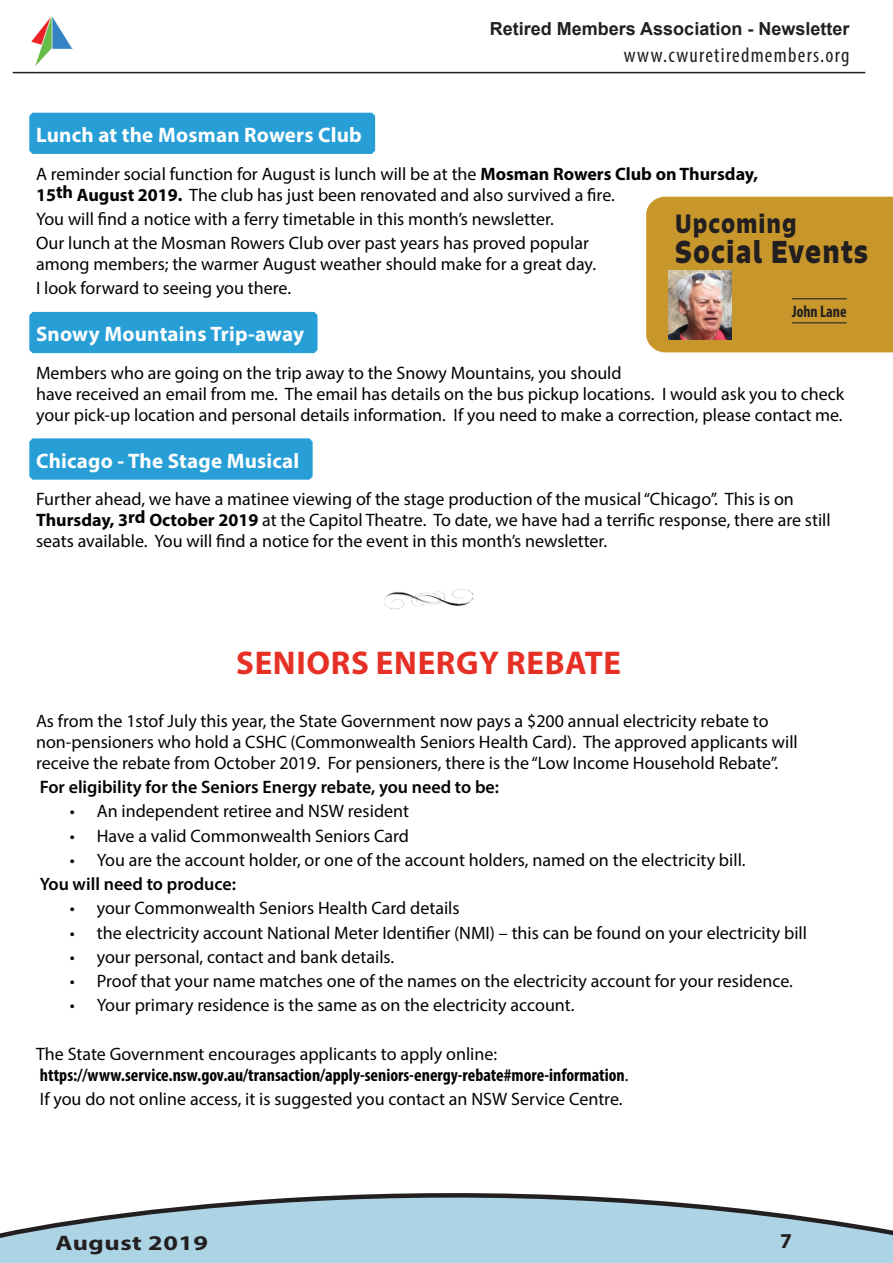
<style>
.page{position:relative;width:893px;height:1263px;background:#fff}
.page>*{position:absolute;margin:0;border:0;box-sizing:border-box;transform-origin:0 0}
.Major_Header_Size{font:700 33px "Myriad Pro";letter-spacing:.02em;color:#e63025}
.Photo_Caption{font:700 30.45px "Signo";letter-spacing:.04em;color:#231f20;scale:.93 1}
.Photo_Caption-2{font:700 25.5px "Signo";letter-spacing:.04em;color:#231f20;scale:.93 1}
.t1{font:700 21.3px "Myriad Pro";color:#231f20}
.Article_Item_Header{font:700 21px "Myriad Pro";letter-spacing:.01em;color:#fff}
.t2{font:condensed 21px "Myriad Pro";letter-spacing:.06em;color:#231f20}
.t3{font:700 21px "Myriad Pro";letter-spacing:.02em;color:#231f20;scale:1.25 1}
.Article_Paragraph{font:18px/21px "Myriad Pro";color:#020304}
.Article_Paragraph-2{font:700 condensed 18px/21px "Myriad Pro";color:#020304}
.Article_Paragraph-3{font:600 18px "Myriad Pro";color:#020304}
.t4{font:700 18px "Arial";color:#231f20}
.Photo_Caption-3{font:700 condensed 16.8px "Myriad Pro";color:#231f20;scale:.93 1}
.s1{font-weight:700}
.s2{font-weight:400;font-stretch:normal}
</style>
<div class="page">
<hr style="left:13px;top:72px;width:852px;height:1px;background:#231f20">
<img style="left:32px;top:17px;width:40px;height:49px">
<svg style="left:0;top:1193px;width:893px;height:70px"></svg>
<div style="left:646px;top:196px;width:247px;height:157px;background:#c8972c"></div>
<hr style="left:792px;top:298px;width:55px;height:1px;background:#231f20">
<hr style="left:792px;top:322px;width:55px;height:1px;background:#231f20">
<img style="left:669px;top:271px;width:62px;height:68px">
<div style="left:29px;top:113px;width:346px;height:41px;background:#279fd6"></div>
<div style="left:29px;top:312px;width:288px;height:41px;background:#279fd6"></div>
<div style="left:29px;top:438px;width:284px;height:42px;background:#279fd6"></div>
<img style="left:384px;top:589px;width:90px;height:21px">
<p class="t4" style="left:490px;top:17px;width:361px">Retired Members Association - Newsletter</p>
<p class="t2" style="left:624px;top:42px;width:227px">www.cwuretiredmembers.org</p>
<p class="Article_Item_Header" style="left:36px;top:121px;width:327px">Lunch at the Mosman Rowers Club</p>
<p class="Article_Paragraph" style="left:36px;top:163px;width:724px">A reminder social function for August is lunch will be at the <span class="s1">Mosman Rowers Club on Thursday,<br>15</span><sup>th</sup> <span class="s1">August 2019.</span> The club has just been renovated and also survived a fire.</p>
<p class="Article_Paragraph" style="left:36px;top:208px;width:519px">You will find a notice with a ferry timetable in this month’s newsletter.</p>
<p class="Article_Paragraph" style="left:36px;top:232px;width:562px">Our lunch at the Mosman Rowers Club over past years has proved popular among members; the warmer August weather should make for a great day.</p>
<p class="Article_Paragraph" style="left:36px;top:278px;width:257px">I look forward to seeing you there.</p>
<p class="Article_Item_Header" style="left:36px;top:320px;width:270px">Snowy Mountains Trip-away</p>
<p class="Article_Paragraph" style="left:36px;top:362px;width:810px">Members who are going on the trip away to the Snowy Mountains, you should<br>have received an email from me. The email has details on the bus pickup locations. I would ask you to check your pick-up location and personal details information. If you need to make a correction, please contact me.</p>
<p class="Article_Item_Header" style="left:36px;top:447px;width:265px">Chicago - The Stage Musical</p>
<p class="Article_Paragraph" style="left:36px;top:489px;width:796px">Further ahead, we have a matinee viewing of the stage production of the musical “Chicago”. This is on<br><span class="s1">Thursday, 3</span><sup>rd</sup> <span class="s1">October 2019</span> at the Capitol Theatre. To date, we have had a terrific response, there are still seats available. You will find a notice for the event in this month’s newsletter.</p>
<p class="Photo_Caption-2" style="left:675px;top:207px;width:132px">Upcoming</p>
<p class="Photo_Caption" style="left:675px;top:232px;width:209px">Social Events</p>
<p class="Photo_Caption-3" style="left:792px;top:300px;width:60px">John Lane</p>
<p class="Major_Header_Size" style="left:236px;top:642px;width:387px">SENIORS ENERGY REBATE</p>
<p class="Article_Paragraph" style="left:36px;top:710px;width:763px">As from the 1stof July this year, the State Government now pays a $200 annual electricity rebate to non-pensioners who hold a CSHC (Commonwealth Seniors Health Card). The approved applicants will receive the rebate from October 2019. For pensioners, there is the “Low Income Household Rebate”.</p>
<p class="Article_Paragraph-3" style="left:40px;top:776px;width:461px">For eligibility for the Seniors Energy rebate, you need to be:</p>
<p class="Article_Paragraph" style="left:70px;top:801px;width:341px">• An independent retiree and NSW resident</p>
<p class="Article_Paragraph" style="left:70px;top:825px;width:341px">• Have a valid Commonwealth Seniors Card</p>
<p class="Article_Paragraph" style="left:70px;top:849px;width:677px">• You are the account holder, or one of the account holders, named on the electricity bill.</p>
<p class="Article_Paragraph-3" style="left:40px;top:873px;width:198px">You will need to produce:</p>
<p class="Article_Paragraph" style="left:70px;top:897px;width:391px">• your Commonwealth Seniors Health Card details</p>
<p class="Article_Paragraph" style="left:70px;top:922px;width:739px">• the electricity account National Meter Identifier (NMI) – this can be found on your electricity bill</p>
<p class="Article_Paragraph" style="left:70px;top:946px;width:326px">• your personal, contact and bank details.</p>
<p class="Article_Paragraph" style="left:70px;top:970px;width:725px">• Proof that your name matches one of the names on the electricity account for your residence.</p>
<p class="Article_Paragraph" style="left:70px;top:994px;width:506px">• Your primary residence is the same as on the electricity account.</p>
<p class="Article_Paragraph-2" style="left:36px;top:1043px;width:594px"><span class="s2">The State Government encourages applicants to apply online: </span>https://www.service.nsw.gov.au/transaction/apply-seniors-energy-rebate#more-information<span class="s2">.</span></p>
<p class="Article_Paragraph" style="left:40px;top:1088px;width:584px">If you do not online access, it is suggested you contact an NSW Service Centre.</p>
<p class="t3" style="left:55px;top:1229px;width:124px">August 2019</p>
<p class="t1" style="left:781px;top:1227px;width:11px">7</p>
</div>
